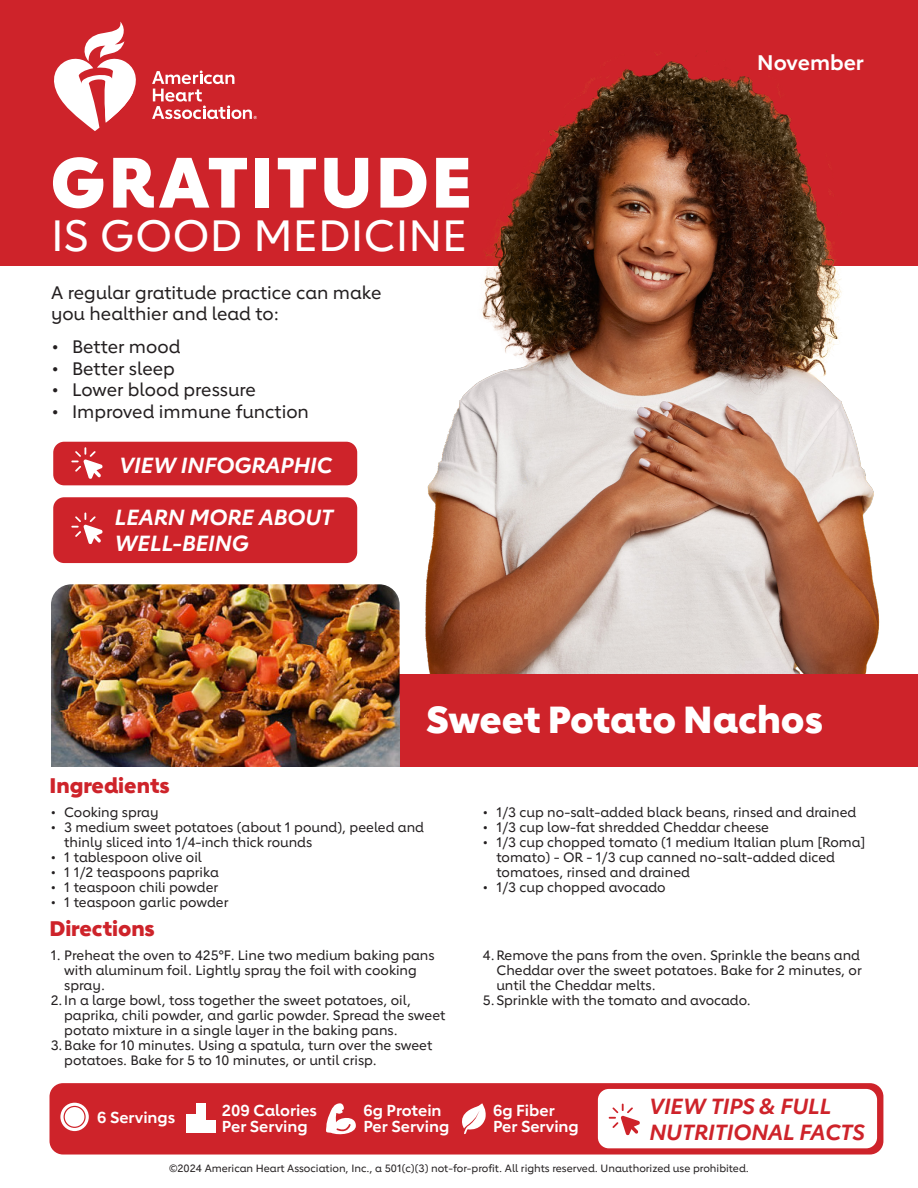
<style>
.page{position:relative;width:918px;height:1188px;background:#fff}
.page>*{position:absolute;margin:0;border:0;box-sizing:border-box;transform-origin:0 0}
.t1{font:800 70.05px "Lub Dub";letter-spacing:.04em;color:#fff}
.t2{font:500 43.5px "Lub Dub";color:#fff}
.t3{font:800 37.5px "Lub Dub";color:#fff}
.t4{font:italic 700 21.75px/26.1px "Lub Dub";color:#fff}
.t5{font:italic 700 21.75px/26.1px "Lub Dub";color:#ce232a}
.t6{font:800 21px "Lub Dub";color:#ce232a}
.t7{font:700 21px "Lub Dub";color:#fff}
.t8{font:500 18px/21.6px "Lub Dub";color:#231f20}
.t9{font:700 15.75px/16.5px "Lub Dub";color:#fff}
.t10{font:500 13.5px/15px "Lub Dub";color:#231f20}
.t11{font:500 10.5px "Lub Dub";color:#231f20}
</style>
<div class="page">
<div style="left:50px;top:1083px;width:833px;height:72px;background:#ce232a;border-radius:14px"></div>
<div style="left:0;top:0;width:918px;height:266px;background:#ce232a"></div>
<svg style="left:152px;top:71px;width:33px;height:48px"></svg>
<svg style="left:54px;top:22px;width:82px;height:109px"></svg>
<img style="left:185px;top:51px;width:695px;height:623px">
<div style="left:53px;top:442px;width:304px;height:43px;background:#ce232a;border-radius:11px"></div>
<svg style="left:71px;top:447px;width:32px;height:32px"></svg>
<div style="left:53px;top:497px;width:304px;height:66px;background:#ce232a;border-radius:11px"></div>
<svg style="left:71px;top:513px;width:32px;height:31px"></svg>
<div style="left:51px;top:674px;width:867px;height:93px;background:#ce232a"></div>
<img style="left:51px;top:584px;width:349px;height:117px">
<img style="left:51px;top:701px;width:349px;height:66px">
<svg style="left:60px;top:1103px;width:29px;height:28px"></svg>
<div style="left:64px;top:1106px;width:21px;height:21px;background:#fff;border-radius:50%"></div>
<div style="left:64px;top:1106px;width:22px;height:22px;border:1px solid #ce232a;border-radius:50%"></div>
<div style="left:186px;top:1114px;width:9px;height:19px;background:#fff"></div>
<div style="left:196px;top:1103px;width:10px;height:30px;background:#fff"></div>
<div style="left:207px;top:1121px;width:9px;height:12px;background:#fff"></div>
<svg style="left:326px;top:1103px;width:30px;height:32px"></svg>
<svg style="left:462px;top:1103px;width:24px;height:31px"></svg>
<div style="left:598px;top:1089px;width:279px;height:59px;background:#fff;border-radius:11px"></div>
<svg style="left:609px;top:1104px;width:31px;height:32px"></svg>
<h2 class="t1" style="left:51px;top:140px;width:423px">GRATITUDE</h2>
<h2 class="t2" style="left:51px;top:210px;width:418px">IS GOOD MEDICINE</h2>
<p class="t8" style="left:51px;top:281px;width:332px">A regular gratitude practice can make you healthier and lead to:</p>
<h3 class="t8" style="left:52px;top:336px;width:9px;text-align:justify">• • • •</h3>
<p class="t8" style="left:72px;top:336px;width:110px">Better mood</p>
<p class="t8" style="left:72px;top:357px;width:104px">Better sleep</p>
<p class="t8" style="left:72px;top:379px;width:186px">Lower blood pressure</p>
<p class="t8" style="left:72px;top:400px;width:238px">Improved immune function</p>
<p class="t4" style="left:120px;top:452px;width:214px">VIEW INFOGRAPHIC</p>
<p class="t4" style="left:115px;top:504px;width:220px">LEARN MORE ABOUT<br>WELL-BEING</p>
<h1 class="t7" style="left:757px;top:50px;width:108px">November</h1>
<h3 class="t3" style="left:426px;top:697px;width:398px">Sweet Potato Nachos</h3>
<h4 class="t6" style="left:50px;top:773px;width:122px">Ingredients</h4>
<p class="t10" style="left:51px;top:805px;width:7px">• •</p>
<p class="t10" style="left:51px;top:850px;width:7px;text-align:justify">• • • •</p>
<p class="t10" style="left:64px;top:805px;width:96px">Cooking spray</p>
<p class="t10" style="left:64px;top:820px;width:361px">3 medium sweet potatoes (about 1 pound), peeled and thinly sliced into 1/4-inch thick rounds</p>
<p class="t10" style="left:64px;top:850px;width:139px">1 tablespoon olive oil</p>
<p class="t10" style="left:64px;top:865px;width:156px">1 1/2 teaspoons paprika</p>
<p class="t10" style="left:64px;top:880px;width:156px">1 teaspoon chili powder</p>
<p class="t10" style="left:64px;top:895px;width:166px">1 teaspoon garlic powder</p>
<h4 class="t6" style="left:50px;top:915px;width:107px">Directions</h4>
<p class="t10" style="left:64px;top:948px;width:372px;text-indent:-14px">1. Preheat the oven to 425°F. Line two medium baking pans with aluminum foil. Lightly spray the foil with cooking spray.</p>
<p class="t10" style="left:64px;top:993px;width:383px;text-indent:-14px">2.In a large bowl, toss together the sweet potatoes, oil, paprika, chili powder, and garlic powder. Spread the sweet potato mixture in a single layer in the baking pans.</p>
<p class="t10" style="left:64px;top:1038px;width:370px;text-indent:-14px">3.Bake for 10 minutes. Using a spatula, turn over the sweet potatoes. Bake for 5 to 10 minutes, or until crisp.</p>
<p class="t10" style="left:483px;top:805px;width:7px;text-align:justify">• • •</p>
<p class="t10" style="left:483px;top:880px;width:7px">•</p>
<p class="t10" style="left:496px;top:805px;width:362px">1/3 cup no-salt-added black beans, rinsed and drained</p>
<p class="t10" style="left:496px;top:820px;width:274px">1/3 cup low-fat shredded Cheddar cheese</p>
<p class="t10" style="left:496px;top:835px;width:371px">1/3 cup chopped tomato (1 medium Italian plum [Roma] tomato) - OR - 1/3 cup canned no-salt-added diced tomatoes, rinsed and drained</p>
<p class="t10" style="left:496px;top:880px;width:171px">1/3 cup chopped avocado</p>
<p class="t10" style="left:496px;top:948px;width:367px;text-indent:-14px">4.Remove the pans from the oven. Sprinkle the beans and<br>Cheddar over the sweet potatoes. Bake for 2 minutes, or until the Cheddar melts.</p>
<p class="t10" style="left:483px;top:993px;width:270px">5.Sprinkle with the tomato and avocado.</p>
<p class="t9" style="left:97px;top:1109px;width:80px">6 Servings</p>
<p class="t9" style="left:222px;top:1102px;width:97px">209 Calories<br>Per Serving</p>
<p class="t9" style="left:363px;top:1102px;width:87px">6g Protein<br>Per Serving</p>
<p class="t9" style="left:493px;top:1102px;width:87px">6g Fiber<br>Per Serving</p>
<p class="t5" style="left:649px;top:1093px;width:217px">VIEW TIPS &amp; FULL<br>NUTRITIONAL FACTS</p>
<p class="t11" style="left:169px;top:1162px;width:581px">©2024 American Heart Association, Inc., a 501(c)(3) not-for-profit. All rights reserved. Unauthorized use prohibited.</p>
</div>
